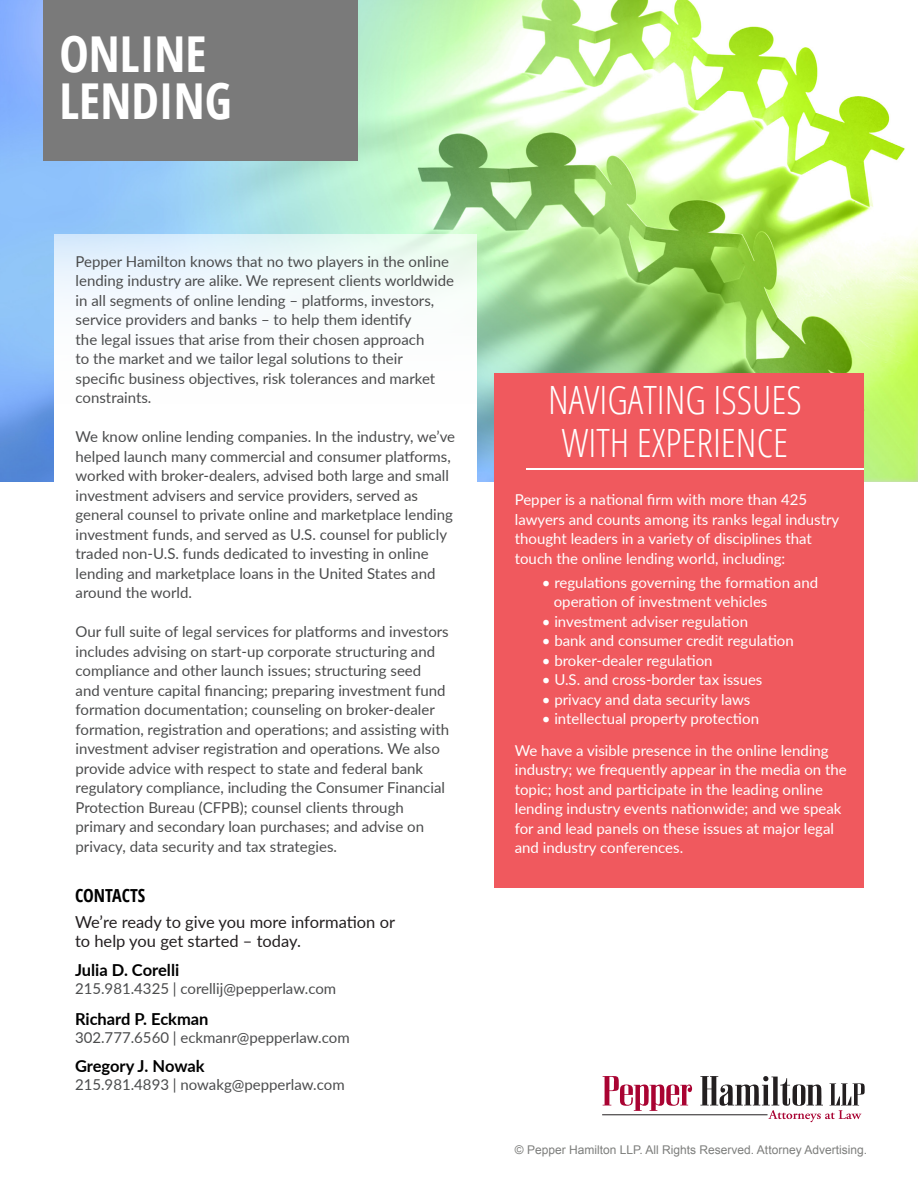
<style>
.page{position:relative;width:918px;height:1188px;background:#fff}
.page>*{position:absolute;margin:0;border:0;box-sizing:border-box;transform-origin:0 0}
.t1{font:700 condensed 49.5px/46.5px "Open Sans";color:#fff}
.t2{font:300 condensed 39px/43.5px "Open Sans";color:#fff;text-align:center}
.t3{font:700 condensed 18px "Open Sans";color:#000}
.t4{font:16.5px "Lato";color:#231f20}
.t5{font:700 16.5px "Lato";color:#000}
.t6{font:15px/19.5px "Lato";color:#4b4c4d}
.t7{font:15px/19.5px "Lato";color:#fff}
.t8{font:12px "Arial";color:#7d7e7c}
</style>
<div class="page">
<img style="left:0;top:0;width:918px;height:482px">
<img style="left:54px;top:234px;width:423px;height:248px">
<div style="left:494px;top:373px;width:370px;height:515px;background:#f0595e"></div>
<div style="left:43px;top:0;width:315px;height:160px;background:#7a7a7a"></div>
<svg style="left:603px;top:1076px;width:89px;height:35px"></svg>
<svg style="left:700px;top:1076px;width:165px;height:46px"></svg>
<hr style="left:602px;top:1114px;width:166px;height:1px;background:#231f20">
<hr style="left:527px;top:469px;width:337px;height:1px;background:#fff">
<p class="t1" style="left:59px;top:30px;width:174px">ONLINE<br>LENDING</p>
<p class="t6" style="left:76px;top:251px;width:380px">Pepper Hamilton knows that no two players in the online lending industry are alike. We represent clients worldwide in all segments of online lending – platforms, investors, service providers and banks – to help them identify<br>the legal issues that arise from their chosen approach<br>to the market and we tailor legal solutions to their specific business objectives, risk tolerances and market constraints.</p>
<p class="t6" style="left:76px;top:426px;width:381px">We know online lending companies. In the industry, we’ve helped launch many commercial and consumer platforms, worked with broker-dealers, advised both large and small investment advisers and service providers, served as general counsel to private online and marketplace lending investment funds, and served as U.S. counsel for publicly traded non-U.S. funds dedicated to investing in online lending and marketplace loans in the United States and around the world.</p>
<p class="t6" style="left:76px;top:621px;width:375px">Our full suite of legal services for platforms and investors includes advising on start-up corporate structuring and compliance and other launch issues; structuring seed and venture capital financing; preparing investment fund formation documentation; counseling on broker-dealer formation, registration and operations; and assisting with investment adviser registration and operations. We also provide advice with respect to state and federal bank regulatory compliance, including the Consumer Financial Protection Bureau (CFPB); counsel clients through primary and secondary loan purchases; and advise on privacy, data security and tax strategies.</p>
<p class="t3" style="left:75px;top:883px;width:72px">CONTACTS</p>
<p class="t4" style="left:75px;top:910px;width:322px">We’re ready to give you more information or</p>
<p class="t4" style="left:75px;top:930px;width:228px">to help you get started – today.</p>
<p class="t5" style="left:75px;top:958px;width:106px">Julia D. Corelli</p>
<p class="t6" style="left:75px;top:978px;width:263px">215.981.4325 | corellij@pepperlaw.com</p>
<p class="t5" style="left:75px;top:1007px;width:135px">Richard P. Eckman</p>
<p class="t6" style="left:75px;top:1027px;width:276px">302.777.6560 | eckmanr@pepperlaw.com</p>
<p class="t5" style="left:75px;top:1053px;width:131px">Gregory J. Nowak</p>
<p class="t6" style="left:75px;top:1074px;width:271px">215.981.4893 | nowakg@pepperlaw.com</p>
<p class="t2" style="left:548px;top:377px;width:255px">NAVIGATING ISSUES<br>WITH EXPERIENCE</p>
<p class="t7" style="left:515px;top:490px;width:326px">Pepper is a national firm with more than 425 lawyers and counts among its ranks legal industry thought leaders in a variety of disciplines that touch the online lending world, including:</p>
<p class="t7" style="left:554px;top:572px;width:266px;text-indent:-12px">• regulations governing the formation and operation of investment vehicles</p>
<p class="t7" style="left:542px;top:611px;width:208px">• investment adviser regulation</p>
<p class="t7" style="left:542px;top:631px;width:253px">• bank and consumer credit regulation</p>
<p class="t7" style="left:542px;top:650px;width:172px">• broker-dealer regulation</p>
<p class="t7" style="left:542px;top:670px;width:222px">• U.S. and cross-border tax issues</p>
<p class="t7" style="left:542px;top:689px;width:210px">• privacy and data security laws</p>
<p class="t7" style="left:542px;top:709px;width:219px">• intellectual property protection</p>
<p class="t7" style="left:515px;top:740px;width:333px">We have a visible presence in the online lending industry; we frequently appear in the media on the topic; host and participate in the leading online lending industry events nationwide; and we speak for and lead panels on these issues at major legal and industry conferences.</p>
<p class="t8" style="left:515px;top:1142px;width:354px">© Pepper Hamilton LLP. All Rights Reserved. Attorney Advertising.</p>
</div>
